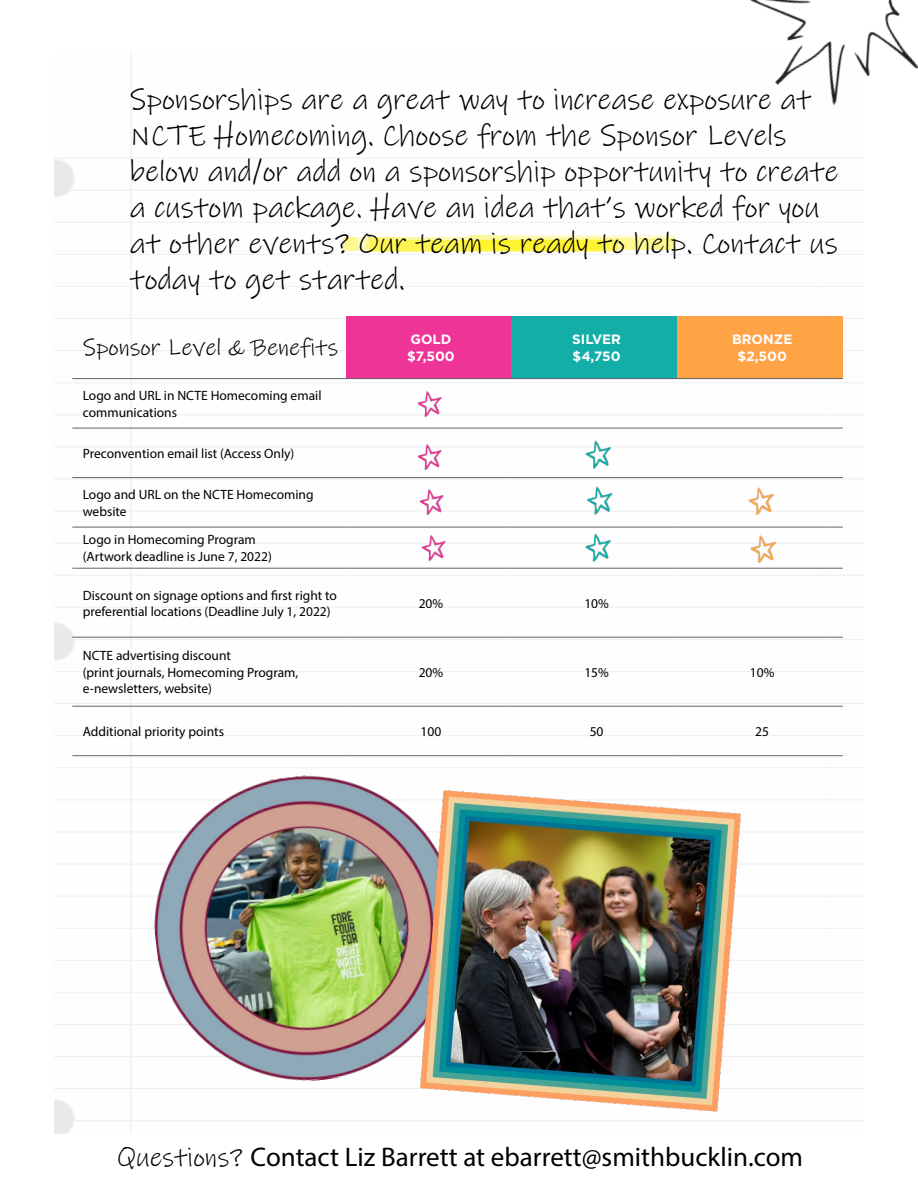
<style>
.page{position:relative;width:918px;height:1188px;background:#fff}
.page>*{position:absolute;margin:0;border:0;box-sizing:border-box;transform-origin:0 0}
.t1{font:30px/36px "Ink Free";color:#000}
.t2{font:27px "Myriad Pro";color:#000}
.t3{font:24px "Ink Free";color:#000}
.t4{font:13.5px/16.5px "Myriad Pro";color:#000}
.t5{font:700 13.5px/16.5px "Gotham";color:#fff}
.s1{font-family:"Ink Free"}
</style>
<div class="page">
<img style="left:55px;top:52px;width:809px;height:1082px">
<img style="left:416px;top:236px;width:259px;height:13px">
<img style="left:343px;top:237px;width:259px;height:14px">
<img style="left:359px;top:238px;width:258px;height:13px">
<div style="left:346px;top:316px;width:166px;height:63px;background:#ee3496"></div>
<div style="left:512px;top:316px;width:165px;height:63px;background:#12aea7"></div>
<div style="left:677px;top:316px;width:166px;height:63px;background:#ffa347"></div>
<hr style="left:72px;top:378px;width:274px;height:1px;background:#636466">
<hr style="left:346px;top:378px;width:166px;height:1px;background:#636466">
<hr style="left:512px;top:378px;width:165px;height:1px;background:#636466">
<hr style="left:677px;top:378px;width:166px;height:1px;background:#636466">
<hr style="left:72px;top:428px;width:274px;height:1px;background:#636466">
<hr style="left:346px;top:428px;width:166px;height:1px;background:#636466">
<hr style="left:512px;top:428px;width:165px;height:1px;background:#636466">
<hr style="left:677px;top:428px;width:166px;height:1px;background:#636466">
<hr style="left:72px;top:477px;width:274px;height:1px;background:#636466">
<hr style="left:346px;top:477px;width:166px;height:1px;background:#636466">
<hr style="left:512px;top:477px;width:165px;height:1px;background:#636466">
<hr style="left:72px;top:527px;width:274px;height:1px;background:#636466">
<hr style="left:346px;top:527px;width:166px;height:1px;background:#636466">
<hr style="left:512px;top:527px;width:165px;height:1px;background:#636466">
<hr style="left:72px;top:568px;width:274px;height:1px;background:#636466">
<hr style="left:346px;top:568px;width:166px;height:1px;background:#636466">
<hr style="left:512px;top:568px;width:165px;height:1px;background:#636466">
<hr style="left:72px;top:637px;width:274px;height:1px;background:#636466">
<hr style="left:346px;top:637px;width:166px;height:1px;background:#636466">
<hr style="left:512px;top:637px;width:165px;height:1px;background:#636466">
<hr style="left:677px;top:637px;width:166px;height:1px;background:#636466">
<hr style="left:72px;top:706px;width:274px;height:1px;background:#636466">
<hr style="left:346px;top:706px;width:166px;height:1px;background:#636466">
<hr style="left:512px;top:706px;width:165px;height:1px;background:#636466">
<hr style="left:677px;top:706px;width:166px;height:1px;background:#636466">
<hr style="left:72px;top:755px;width:274px;height:1px;background:#636466">
<hr style="left:346px;top:755px;width:166px;height:1px;background:#636466">
<hr style="left:512px;top:755px;width:165px;height:1px;background:#636466">
<hr style="left:677px;top:755px;width:166px;height:1px;background:#636466">
<img style="left:138px;top:759px;width:339px;height:339px">
<img style="left:421px;top:791px;width:320px;height:320px">
<img style="left:716px;top:0;width:202px;height:216px">
<img style="left:401px;top:382px;width:56px;height:46px">
<img style="left:401px;top:434px;width:56px;height:47px">
<img style="left:403px;top:479px;width:56px;height:47px">
<img style="left:405px;top:525px;width:56px;height:47px">
<img style="left:476px;top:438px;width:165px;height:32px">
<img style="left:477px;top:484px;width:148px;height:32px">
<img style="left:476px;top:531px;width:151px;height:32px">
<img style="left:625px;top:468px;width:239px;height:65px">
<img style="left:627px;top:516px;width:237px;height:64px">
<p class="t1" style="left:130px;top:81px;width:710px">Sponsorships are a great way to increase exposure at NCTE Homecoming. Choose from the Sponsor Levels below and/or add on a sponsorship opportunity to create a custom package. Have an idea that’s worked for you at other events? Our team is ready to help. Contact us today to get started.</p>
<h3 class="t3" style="left:83px;top:332px;width:257px">Sponsor Level &amp; Benefits</h3>
<p class="t5" style="left:407px;top:331px;width:49px">GOLD $7,500</p>
<p class="t5" style="left:572px;top:331px;width:50px">SILVER $4,750</p>
<p class="t5" style="left:732px;top:331px;width:62px;text-align:center">BRONZE $2,500</p>
<p class="t4" style="left:83px;top:387px;width:240px">Logo and URL in NCTE Homecoming email communications</p>
<p class="t4" style="left:83px;top:445px;width:213px">Preconvention email list (Access Only)</p>
<p class="t4" style="left:83px;top:486px;width:232px">Logo and URL on the NCTE Homecoming website</p>
<p class="t4" style="left:83px;top:531px;width:191px">Logo in Homecoming Program (Artwork deadline is June 7, 2022)</p>
<p class="t4" style="left:83px;top:587px;width:256px">Discount on signage options and first right to preferential locations (Deadline July 1, 2022)</p>
<p class="t4" style="left:419px;top:595px;width:26px">20%</p>
<p class="t4" style="left:584px;top:595px;width:26px">10%</p>
<p class="t4" style="left:83px;top:647px;width:217px">NCTE advertising discount<br>(print journals, Homecoming Program, e-newsletters, website)</p>
<p class="t4" style="left:419px;top:664px;width:26px">20%</p>
<p class="t4" style="left:584px;top:664px;width:26px">15%</p>
<p class="t4" style="left:750px;top:664px;width:26px">10%</p>
<p class="t4" style="left:83px;top:723px;width:143px">Additional priority points</p>
<p class="t4" style="left:421px;top:723px;width:22px">100</p>
<p class="t4" style="left:590px;top:723px;width:15px">50</p>
<p class="t4" style="left:755px;top:723px;width:15px">25</p>
<h2 class="t2" style="left:117px;top:1141px;width:687px"><span class="s1">Questions?</span> Contact Liz Barrett at ebarrett@smithbucklin.com</h2>
</div>
